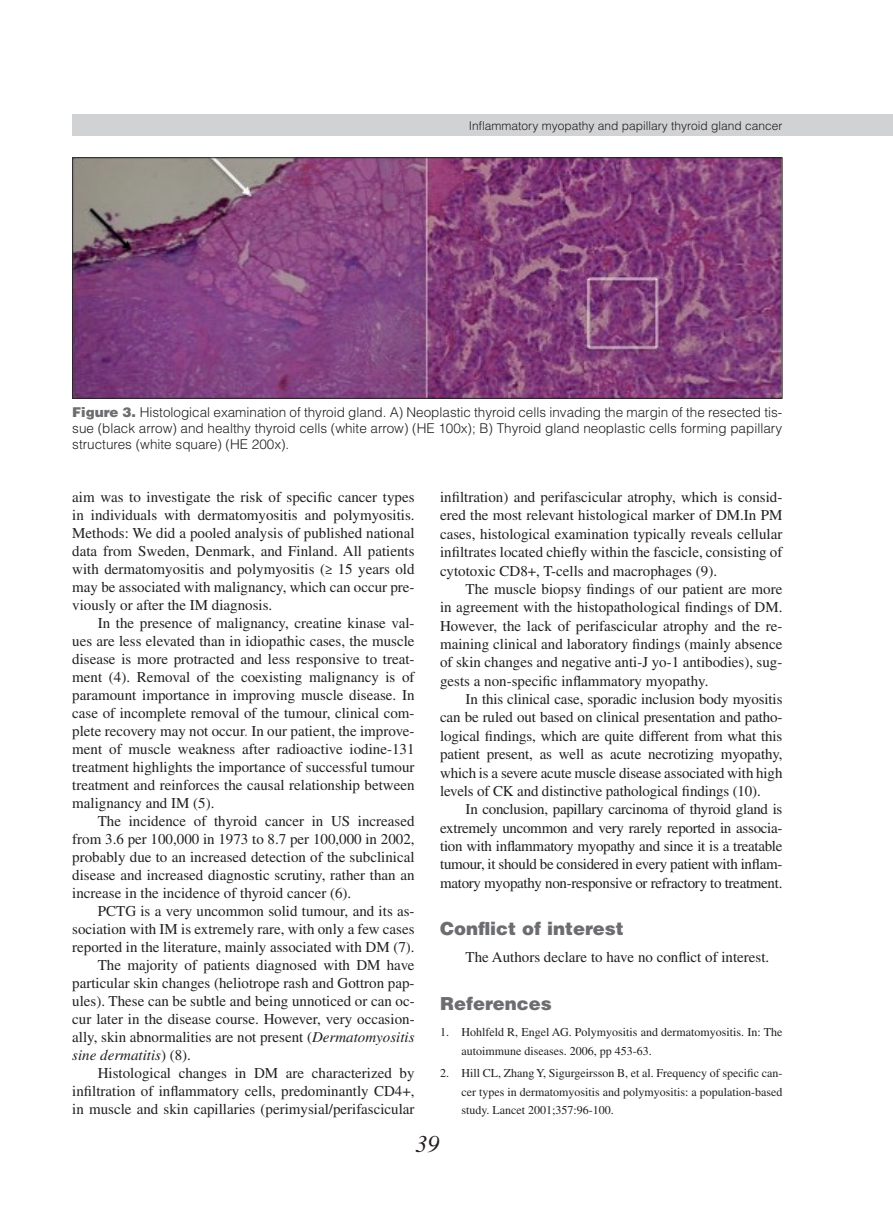
<style>
.page{position:relative;width:893px;height:1212px;background:#fff}
.page>*{position:absolute;margin:0;border:0;box-sizing:border-box;transform-origin:0 0}
.t1{font:italic 24px "Times LT Std";color:#231f20}
.t2{font:900 18px "Helvetica LT Std";color:#6c6d70}
.t3{font:15px/18px "Times LT Std";color:#231f20;text-align:justify}
.t4{font:italic 15px "Times LT Std";color:#231f20}
.t5{font:300 13.5px/16.2px "Helvetica LT Std";color:#231f20;text-align:justify}
.t6{font:12px/18.3px "Times LT Std";color:#231f20}
.t7{font:300 12px "Helvetica LT Std";color:#231f20}
.s1{font-weight:900;color:#6c6d70}
.s2{color:#ee2d23}
.s3{font-style:italic}
.s4{font-style:normal}
</style>
<div class="page">
<div style="left:72px;top:115px;width:821px;height:21px;background:#d1d2d4"></div>
<img style="left:74px;top:159px;width:706px;height:238px">
<div style="left:72px;top:157px;width:710px;height:242px;border:1px solid #231f20"></div>
<p class="t7" style="left:469px;top:118px;width:315px">Inflammatory myopathy and papillary thyroid gland cancer</p>
<p class="t5" style="left:72px;top:404px;width:712px"><span class="s1">Figure 3.</span> Histological examination of thyroid gland. A) Neoplastic thyroid cells invading the margin of the resected tis&shy;sue (black arrow) and healthy thyroid cells (white arrow) (HE 100x); B) Thyroid gland neoplastic cells forming papillary structures (white square) (HE 200x).</p>
<p class="t3" style="left:72px;top:488px;width:344px">aim was to investigate the risk of specific cancer types in individuals with dermatomyositis and polymyositis.<br>Methods: We did a pooled analysis of published national data from Sweden, Denmark, and Finland. All patients with dermatomyositis and polymyositis (≥ 15 years old may be associated with malignancy, which can occur pre&shy;viously or after the IM diagnosis.</p>
<p class="t3" style="left:72px;top:614px;width:344px;text-indent:26px">In the presence of malignancy, creatine kinase val&shy;ues are less elevated than in idiopathic cases, the muscle disease is more protracted and less responsive to treat&shy;ment (4). Removal of the coexisting malignancy is of paramount importance in improving muscle disease. In case of incomplete removal of the tumour, clinical com&shy;plete recovery may not occur<span class="s2">.</span> In our patient, the improve&shy;ment of muscle weakness after radioactive iodine-131 treatment highlights the importance of successful tumour treatment and reinforces the causal relationship between malignancy and IM (5).</p>
<p class="t3" style="left:72px;top:812px;width:344px;text-indent:26px">The incidence of thyroid cancer in US increased from 3.6 per 100,000 in 1973 to 8.7 per 100,000 in 2002, probably due to an increased detection of the subclinical disease and increased diagnostic scrutiny, rather than an increase in the incidence of thyroid cancer (6).</p>
<p class="t3" style="left:98px;top:902px;width:318px">PCTG is a very uncommon solid tumour, and its as-</p>
<p class="t3" style="left:72px;top:920px;width:344px">sociation with IM is extremely rare, with only a few cases</p>
<p class="t3" style="left:72px;top:938px;width:344px">reported in the literature, mainly associated with DM (7).</p>
<p class="t3" style="left:98px;top:956px;width:318px">The majority of patients diagnosed with DM have</p>
<p class="t3" style="left:72px;top:974px;width:344px">particular skin changes (heliotrope rash and Gottron pap-</p>
<p class="t3" style="left:72px;top:992px;width:344px">ules). These can be subtle and being unnoticed or can oc-</p>
<p class="t3" style="left:72px;top:1010px;width:344px">cur later in the disease course. However, very occasion-</p>
<p class="t3" style="left:72px;top:1028px;width:344px">ally, skin abnormalities are not present (<span class="s3">Dermatomyositis</span></p>
<p class="t4" style="left:72px;top:1047px;width:120px">sine dermatitis<span class="s4">) (8).</span></p>
<p class="t3" style="left:98px;top:1064px;width:318px">Histological changes in DM are characterized by</p>
<p class="t3" style="left:72px;top:1082px;width:344px">infiltration of inflammatory cells, predominantly CD4+,</p>
<p class="t3" style="left:72px;top:1100px;width:344px">in muscle and skin capillaries (perimysial/perifascicular</p>
<p class="t3" style="left:440px;top:488px;width:344px">infiltration) and perifascicular atrophy, which is consid&shy;ered the most relevant histological marker of DM.In PM cases, histological examination typically reveals cellular infiltrates located chiefly within the fascicle, consisting of cytotoxic CD8+, T-cells and macrophages (9).</p>
<p class="t3" style="left:440px;top:580px;width:344px;text-indent:26px">The muscle biopsy findings of our patient are more in agreement with the histopathological findings of DM.<br>However, the lack of perifascicular atrophy and the re&shy;maining clinical and laboratory findings (mainly absence of skin changes and negative anti-J yo-1 antibodies), sug&shy;gests a non-specific inflammatory myopathy.</p>
<p class="t3" style="left:440px;top:690px;width:344px;text-indent:26px">In this clinical case, sporadic inclusion body myositis can be ruled out based on clinical presentation and patho&shy;logical findings, which are quite different from what this patient present, as well as acute necrotizing myopathy, which is a severe acute muscle disease associated with high levels of CK and distinctive pathological findings (10).</p>
<p class="t3" style="left:440px;top:800px;width:344px;text-indent:26px">In conclusion, papillary carcinoma of thyroid gland is extremely uncommon and very rarely reported in associa&shy;tion with inflammatory myopathy and since it is a treatable tumour, it should be considered in every patient with inflam&shy;matory myopathy non-responsive or refractory to treatment.</p>
<p class="t2" style="left:440px;top:917px;width:185px">Conflict of interest</p>
<p class="t3" style="left:466px;top:948px;width:305px">The Authors declare to have no conflict of interest.</p>
<p class="t2" style="left:440px;top:991px;width:113px">References</p>
<p class="t6" style="left:461px;top:1023px;width:322px;text-indent:-21px">1. Hohlfeld R, Engel AG. Polymyositis and dermatomyositis. In: The autoimmune diseases. 2006, pp 453-63.</p>
<p class="t6" style="left:461px;top:1064px;width:323px;text-align:justify;text-indent:-21px">2. Hill CL, Zhang Y, Sigurgeirsson B, et al. Frequency of specific can&shy;cer types in dermatomyositis and polymyositis: a population-based study. Lancet 2001;357:96-100.</p>
<h1 class="t1" style="left:415px;top:1130px;width:25px">39</h1>
</div>
